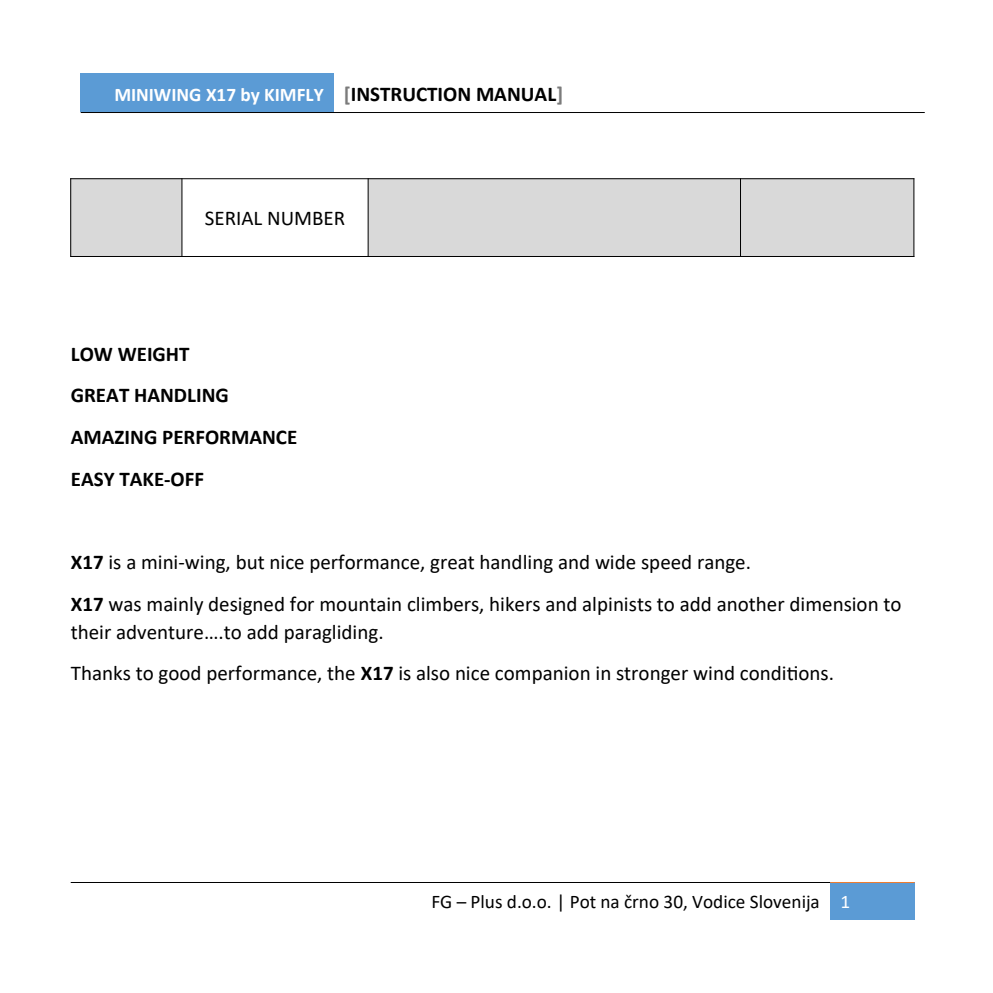
<style>
.page{position:relative;width:993px;height:993px;background:#fff}
.page>*{position:absolute;margin:0;border:0;box-sizing:border-box;transform-origin:0 0}
.t1{font:21px/41.6px "Calibri";color:#000}
.t2{font:700 21px/41.6px "Calibri";color:#000}
.t3{font:19.25px "Calibri";color:#000}
.t4{font:700 19.25px "Calibri";color:#fff}
.s1{font-size:21px;color:#7b7b7b}
.s2{font-size:21px;color:#000}
.s3{font-weight:700}
.s4{color:#fff}
</style>
<div class="page">
<div style="left:81px;top:74px;width:252px;height:38px;background:#5b9bd5"></div>
<div style="left:71px;top:178px;width:111px;height:78px;background:#d9d9d9"></div>
<div style="left:368px;top:178px;width:372px;height:78px;background:#d9d9d9"></div>
<div style="left:740px;top:178px;width:173px;height:78px;background:#d9d9d9"></div>
<div style="left:829px;top:881px;width:85px;height:37px;background:#5b9bd5"></div>
<hr style="left:81px;top:112px;width:843px;height:1px;background:#000">
<hr style="left:70px;top:178px;width:844px;height:1px;background:#000">
<hr style="left:70px;top:256px;width:844px;height:1px;background:#000">
<hr style="left:70px;top:178px;width:1px;height:79px;background:#000">
<hr style="left:181px;top:178px;width:1px;height:79px;background:#000">
<hr style="left:367px;top:178px;width:1px;height:79px;background:#000">
<hr style="left:739px;top:178px;width:1px;height:79px;background:#000">
<hr style="left:913px;top:178px;width:1px;height:79px;background:#000">
<hr style="left:71px;top:881px;width:758px;height:1px;background:#000">
<hr style="left:829px;top:881px;width:85px;height:1px;background:#ed7d31">
<p class="t4" style="left:114px;top:87px;width:450px">MINIWING X17 by KIMFLY <span class="s1">[</span><span class="s2">INSTRUCTION MANUAL</span><span class="s1">]</span></p>
<p class="t1" style="left:205px;top:198px;width:142px">SERIAL NUMBER</p>
<p class="t2" style="left:71px;top:334px;width:228px">LOW WEIGHT<br>GREAT HANDLING<br>AMAZING PERFORMANCE<br>EASY TAKE-OFF</p>
<p class="t1" style="left:71px;top:542px;width:832px"><span class="s3">X17</span> is a mini-wing, but nice performance, great handling and wide speed range.<br><span class="s3">X17</span> was mainly designed for mountain climbers, hikers and alpinists to add another dimension to</p>
<p class="t1" style="left:71px;top:611px;width:764px">their adventure….to add paragliding.<br>Thanks to good performance, the <span class="s3">X17</span> is also nice companion in stronger wind conditions.</p>
<p class="t3" style="left:431px;top:893px;width:420px">FG – Plus d.o.o. | Pot na črno 30, Vodice Slovenija <span class="s4">1</span></p>
</div>
